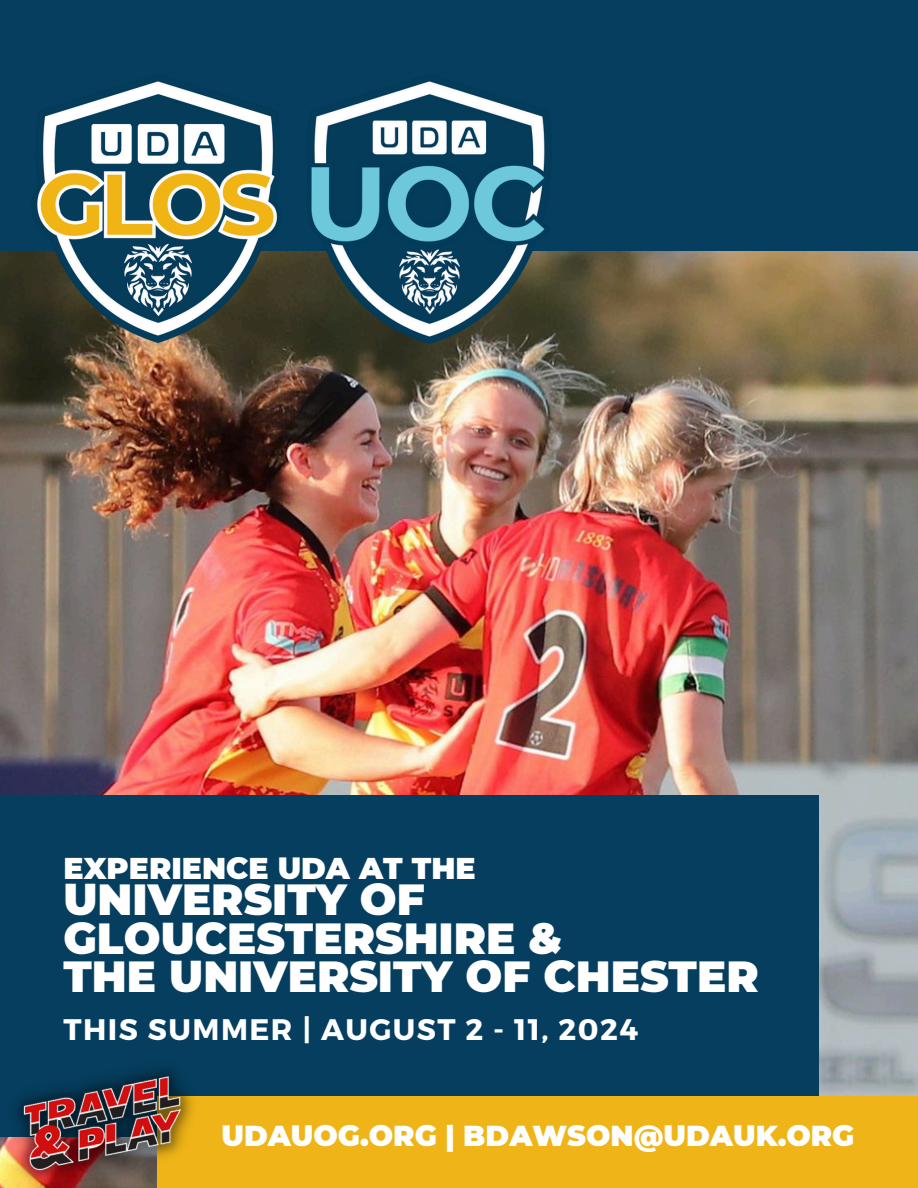
<style>
.page{position:relative;width:918px;height:1188px;background:#fff}
.page>*{position:absolute;margin:0;border:0;box-sizing:border-box;transform-origin:0 0}
.t1{font:900 43.5px/38.2px "Montserrat";color:#fff}
.t2{font:900 30px "Montserrat";color:#fff}
.t3{font:700 29.7px "Montserrat";letter-spacing:.05em;color:#fff}
.t4{font:900 28.8px "Montserrat";color:#fff}
</style>
<div class="page">
<img style="left:0;top:251px;width:918px;height:937px">
<div style="left:0;top:0;width:918px;height:251px;background:#053e5e"></div>
<div style="left:0;top:796px;width:819px;height:341px;background:#053e5e"></div>
<div style="left:158px;top:1096px;width:760px;height:92px;background:#efb518"></div>
<img style="left:23px;top:76px;width:538px;height:267px">
<img style="left:4px;top:1069px;width:189px;height:119px">
<p class="t2" style="left:64px;top:850px;width:414px">EXPERIENCE UDA AT THE</p>
<p class="t1" style="left:64px;top:881px;width:697px">UNIVERSITY OF<br>GLOUCESTERSHIRE &amp;<br>THE UNIVERSITY OF CHESTER</p>
<p class="t3" style="left:64px;top:1010px;width:576px">THIS SUMMER | AUGUST 2 - 11, 2024</p>
<h1 class="t4" style="left:221px;top:1118px;width:634px">UDAUOG.ORG | BDAWSON@UDAUK.ORG</h1>
</div>
